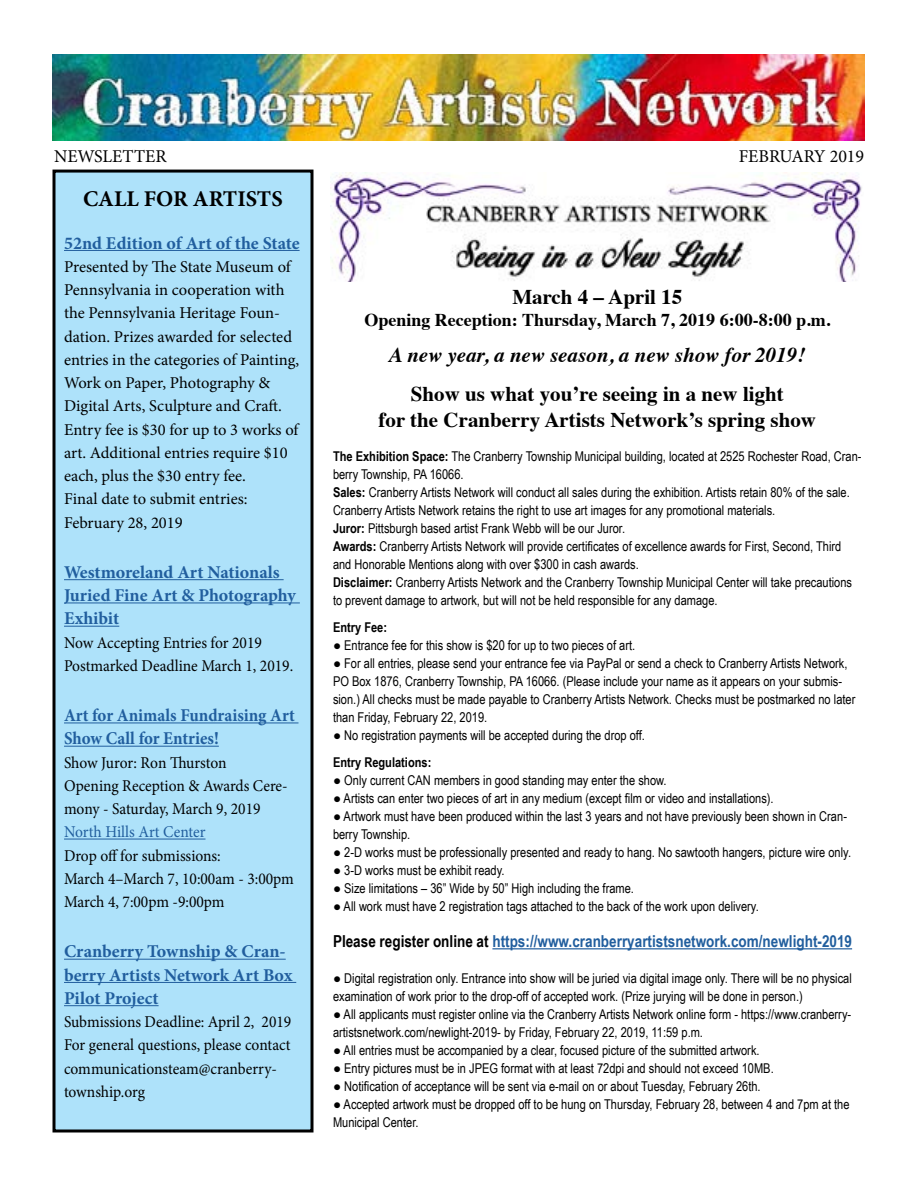
<style>
.page{position:relative;width:918px;height:1188px;background:#fff}
.page>*{position:absolute;margin:0;border:0;box-sizing:border-box;transform-origin:0 0}
.t1{font:700 22.5px "Minion Pro";color:#000}
.t2{font:700 21px/25.2px "Times";color:#000;text-align:center}
.t3{font:italic 700 21px "Times";color:#000}
.t4{font:700 18px/23.2px "Minion Pro";color:#215e9e}
.t5{font:700 18px "Times";color:#000}
.t6{font:700 18px/23.2px "Minion Pro";color:#215e9e;scale:.94 1}
.t7{font:18px "Minion Pro";color:#000}
.t8{font:16.5px/23.2px "Minion Pro";color:#000}
.t9{font:16.5px/23.2px "Minion Pro";color:#000;scale:.94 1}
.t10{font:700 16.5px "Arial Narrow";color:#215e9e}
.t11{font:16.5px "Minion Pro";color:#215e9e;scale:.94 1}
.t12{font:13.5px/18px "Arial Narrow";color:#000}
.t13{font:700 13.5px "Arial Narrow";color:#000}
.s1{font-weight:700}
.s2{color:#000}
</style>
<div class="page">
<hr style="left:492px;top:948px;width:360px;height:1px;background:#215e9e">
<img style="left:52px;top:54px;width:813px;height:87px">
<div style="left:54px;top:171px;width:258px;height:960px;background:#aee2fa"></div>
<div style="left:52px;top:170px;width:262px;height:962px;border:3px solid #000"></div>
<hr style="left:64px;top:250px;width:236px;height:1px;background:#215e9e">
<hr style="left:64px;top:579px;width:220px;height:1px;background:#215e9e">
<hr style="left:64px;top:602px;width:236px;height:1px;background:#215e9e">
<hr style="left:64px;top:626px;width:55px;height:1px;background:#215e9e">
<hr style="left:64px;top:722px;width:235px;height:1px;background:#215e9e">
<hr style="left:64px;top:746px;width:155px;height:1px;background:#215e9e">
<hr style="left:64px;top:839px;width:142px;height:1px;background:#215e9e">
<hr style="left:64px;top:959px;width:222px;height:1px;background:#215e9e">
<hr style="left:64px;top:982px;width:232px;height:1px;background:#215e9e">
<hr style="left:64px;top:1005px;width:95px;height:1px;background:#215e9e">
<img style="left:331px;top:173px;width:531px;height:109px">
<h3 class="t7" style="left:54px;top:144px;width:114px">NEWSLETTER</h3>
<h3 class="t7" style="left:739px;top:144px;width:127px">FEBRUARY 2019</h3>
<h1 class="t1" style="left:83px;top:183px;width:201px">CALL FOR ARTISTS</h1>
<h3 class="t4" style="left:64px;top:231px;width:237px">52nd Edition of Art of the State</h3>
<p class="t8" style="left:64px;top:255px;width:237px">Presented by The State Museum of<br>Pennsylvania in cooperation with the Pennsylvania Heritage Foun&shy;dation. Prizes awarded for selected entries in the categories of Painting,<br>Work on Paper, Photography &amp;<br>Digital Arts, Sculpture and Craft.<br>Entry fee is $30 for up to 3 works of art. Additional entries require $10 each, plus the $30 entry fee.<br>Final date to submit entries:<br>February 28, 2019</p>
<h3 class="t4" style="left:64px;top:560px;width:233px">Westmoreland Art Nationals<br>Juried Fine Art &amp; Photography<br>Exhibit</h3>
<p class="t9" style="left:64px;top:631px;width:245px">Now Accepting Entries for 2019<br>Postmarked Deadline March 1, 2019.</p>
<h3 class="t6" style="left:64px;top:704px;width:247px">Art for Animals Fundraising Art<br>Show Call for Entries!</h3>
<p class="t9" style="left:64px;top:751px;width:239px">Show Juror: Ron Thurston<br>Opening Reception &amp; Awards Cere&shy;mony - Saturday, March 9, 2019</p>
<p class="t11" style="left:64px;top:821px;width:152px">North Hills Art Center</p>
<p class="t9" style="left:64px;top:844px;width:246px">Drop off for submissions:<br>March 4–March 7, 10:00am - 3:00pm<br>March 4, 7:00pm -9:00pm</p>
<h3 class="t4" style="left:64px;top:940px;width:230px">Cranberry Township &amp; Cran&shy;berry Artists Network Art Box<br>Pilot Project</h3>
<p class="t9" style="left:64px;top:1010px;width:243px">Submissions Deadline: April 2, 2019<br>For general questions, please contact communicationsteam@cranberry&shy;township.org</p>
<h2 class="t2" style="left:512px;top:282px;width:171px">March 4 – April 15</h2>
<h3 class="t5" style="left:364px;top:303px;width:467px">Opening Reception: Thursday, March 7, 2019 6:00-8:00 p.m.</h3>
<h2 class="t3" style="left:389px;top:336px;width:418px">A new year, a new season, a new show for 2019!</h2>
<h2 class="t2" style="left:379px;top:379px;width:439px">Show us what you’re seeing in a new light<br>for the Cranberry Artists Network’s spring show</h2>
<p class="t12" style="left:333px;top:447px;width:530px"><span class="s1">The Exhibition Space:</span> The Cranberry Township Municipal building, located at 2525 Rochester Road, Cran&shy;berry Township, PA 16066.<br><span class="s1">Sales:</span> Cranberry Artists Network will conduct all sales during the exhibition. Artists retain 80% of the sale.<br>Cranberry Artists Network retains the right to use art images for any promotional materials.<br><span class="s1">Juror:</span> Pittsburgh based artist Frank Webb will be our Juror.<br><span class="s1">Awards:</span> Cranberry Artists Network will provide certificates of excellence awards for First, Second, Third and Honorable Mentions along with over $300 in cash awards.<br><span class="s1">Disclaimer:</span> Cranberry Artists Network and the Cranberry Township Municipal Center will take precautions to prevent damage to artwork, but will not be held responsible for any damage.</p>
<p class="t13" style="left:333px;top:617px;width:56px">Entry Fee:</p>
<p class="t12" style="left:333px;top:636px;width:304px">● Entrance fee for this show is $20 for up to two pieces of art.</p>
<p class="t12" style="left:333px;top:654px;width:524px">● For all entries, please send your entrance fee via PayPal or send a check to Cranberry Artists Network, PO Box 1876, Cranberry Township, PA 16066. (Please include your name as it appears on your submis&shy;sion.) All checks must be made payable to Cranberry Artists Network. Checks must be postmarked no later than Friday, February 22, 2019.</p>
<p class="t12" style="left:333px;top:726px;width:313px">● No registration payments will be accepted during the drop off.</p>
<p class="t13" style="left:333px;top:752px;width:100px">Entry Regulations:</p>
<p class="t12" style="left:333px;top:771px;width:335px">● Only current CAN members in good standing may enter the show.</p>
<p class="t12" style="left:333px;top:789px;width:442px">● Artists can enter two pieces of art in any medium (except film or video and installations).</p>
<p class="t12" style="left:333px;top:807px;width:516px">● Artwork must have been produced within the last 3 years and not have previously been shown in Cran&shy;berry Township.</p>
<p class="t12" style="left:333px;top:843px;width:520px">● 2-D works must be professionally presented and ready to hang. No sawtooth hangers, picture wire only.</p>
<p class="t12" style="left:333px;top:861px;width:173px">● 3-D works must be exhibit ready.</p>
<p class="t12" style="left:333px;top:879px;width:303px">● Size limitations – 36” Wide by 50” High including the frame.</p>
<p class="t12" style="left:333px;top:897px;width:427px">● All work must have 2 registration tags attached to the back of the work upon delivery.</p>
<p class="t10" style="left:333px;top:929px;width:521px"><span class="s2">Please register online at</span> https://www.cranberryartistsnetwork.com/newlight-2019</p>
<p class="t12" style="left:333px;top:969px;width:520px">● Digital registration only. Entrance into show will be juried via digital image only. There will be no physical examination of work prior to the drop-off of accepted work. (Prize jurying will be done in person.)</p>
<p class="t12" style="left:333px;top:1005px;width:520px">● All applicants must register online via the Cranberry Artists Network online form - https://www.cranberry&shy;artistsnetwork.com/newlight-2019- by Friday, February 22, 2019, 11:59 p.m.</p>
<p class="t12" style="left:333px;top:1041px;width:428px">● All entries must be accompanied by a clear, focused picture of the submitted artwork.</p>
<p class="t12" style="left:333px;top:1059px;width:442px">● Entry pictures must be in JPEG format with at least 72dpi and should not exceed 10MB.</p>
<p class="t12" style="left:333px;top:1077px;width:429px">● Notification of acceptance will be sent via e-mail on or about Tuesday, February 26th.</p>
<p class="t12" style="left:333px;top:1095px;width:518px">● Accepted artwork must be dropped off to be hung on Thursday, February 28, between 4 and 7pm at the<br>Municipal Center.</p>
</div>
